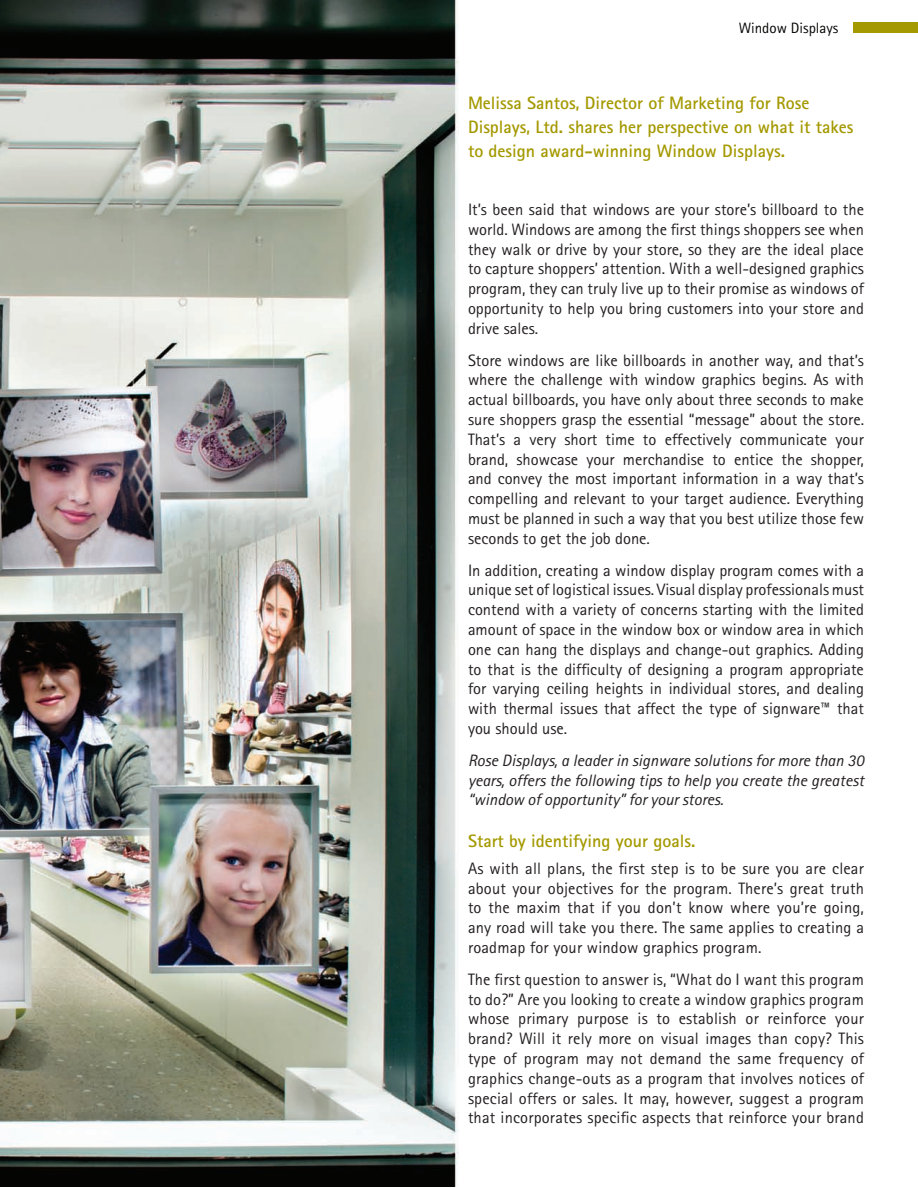
<style>
.page{position:relative;width:918px;height:1188px;background:#fff}
.page>*{position:absolute;margin:0;border:0;box-sizing:border-box;transform-origin:0 0}
.t1{font:700 18px/24px "Rotis Sans Serif";color:#a49901}
.t2{font:16.5px/19.8px "Rotis Sans Serif";color:#231f20;text-align:justify}
.t3{font:italic 16.5px/19.8px "Rotis Sans Serif";color:#231f20;text-align:justify}
.t4{font:15px "Rotis Sans Serif";color:#040503}
</style>
<div class="page">
<div style="left:854px;top:23px;width:64px;height:10px;background:#a49901"></div>
<img style="left:0;top:0;width:459px;height:1186px">
<p class="t4" style="left:739px;top:19px;width:101px">Window Displays</p>
<p class="t1" style="left:468px;top:91px;width:387px">Melissa Santos, Director of Marketing for Rose<br>Displays, Ltd. shares her perspective on what it takes to design award-winning Window Displays.</p>
<p class="t2" style="left:468px;top:199px;width:398px">It’s been said that windows are your store’s billboard to the world. Windows are among the first things shoppers see when they walk or drive by your store, so they are the ideal place to capture shoppers’ attention. With a well-designed graphics program, they can truly live up to their promise as windows of opportunity to help you bring customers into your store and drive sales.</p>
<p class="t2" style="left:468px;top:350px;width:398px">Store windows are like billboards in another way, and that’s where the challenge with window graphics begins. As with actual billboards, you have only about three seconds to make sure shoppers grasp the essential “message” about the store.<br>That’s a very short time to effectively communicate your brand, showcase your merchandise to entice the shopper, and convey the most important information in a way that’s compelling and relevant to your target audience. Everything must be planned in such a way that you best utilize those few seconds to get the job done.</p>
<p class="t2" style="left:468px;top:560px;width:398px">In addition, creating a window display program comes with a unique set of logistical issues. Visual display professionals must contend with a variety of concerns starting with the limited amount of space in the window box or window area in which one can hang the displays and change-out graphics. Adding to that is the difficulty of designing a program appropriate for varying ceiling heights in individual stores, and dealing with thermal issues that affect the type of signware™ that you should use.</p>
<p class="t3" style="left:468px;top:751px;width:397px">Rose Displays, a leader in signware solutions for more than 30 years, offers the following tips to help you create the greatest “window of opportunity” for your stores.</p>
<p class="t1" style="left:468px;top:828px;width:229px">Start by identifying your goals.</p>
<p class="t2" style="left:468px;top:858px;width:398px">As with all plans, the first step is to be sure you are clear about your objectives for the program. There’s great truth to the maxim that if you don’t know where you’re going, any road will take you there. The same applies to creating a roadmap for your window graphics program.</p>
<p class="t2" style="left:468px;top:969px;width:398px">The first question to answer is, “What do I want this program to do?” Are you looking to create a window graphics program whose primary purpose is to establish or reinforce your brand? Will it rely more on visual images than copy? This type of program may not demand the same frequency of graphics change-outs as a program that involves notices of special offers or sales. It may, however, suggest a program that incorporates specific aspects that reinforce your brand</p>
</div>
